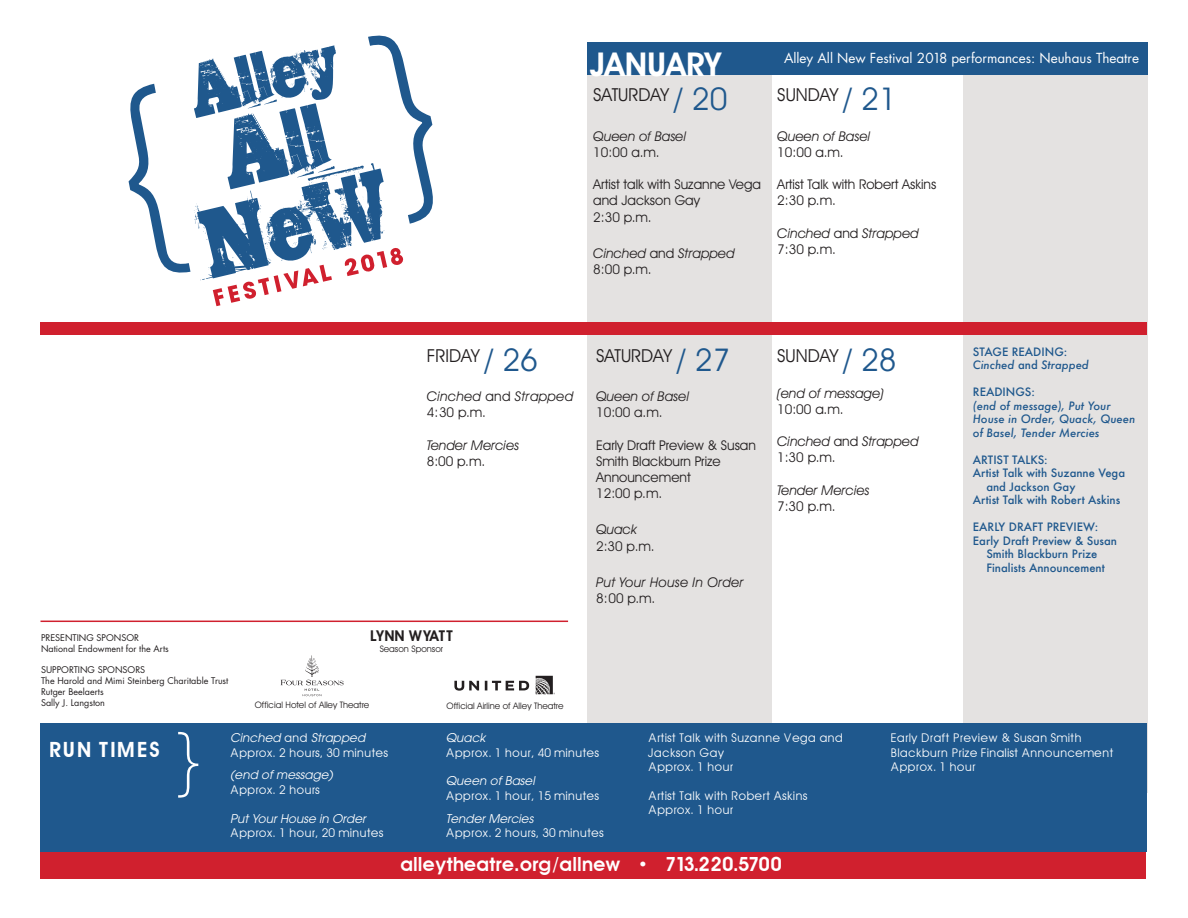
<style>
.page{position:relative;width:1188px;height:918px;background:#fff}
.page>*{position:absolute;margin:0;border:0;box-sizing:border-box;transform-origin:0 0}
.t1{font:600 33px "Avant Garde IT Cby BT";color:#fff}
.t2{font:600 21px "Avant Garde";letter-spacing:.055em;color:#fff}
.t3{font:600 19.5px "Avant Garde";color:#fff}
.t4{font:18px "Avant Garde IT Cby BT";color:#231f20}
.t5{font:600 15px "Avant Garde IT Cby BT";color:#231f20}
.t6{font:13.5px/16.2px "Avant Garde IT Cby BT";color:#231f20}
.t7{font:italic 13.5px/16.2px "Avant Garde IT Cby BT";color:#231f20}
.t8{font:13.5px "Futura";color:#fff}
.t9{font:italic 13.5px/16.2px "Avant Garde IT Cby BT";letter-spacing:.02em;color:#231f20}
.t10{font:12px/14.4px "Avant Garde";color:#fff}
.t11{font:italic 12px "Avant Garde";color:#fff}
.t12{font:500 11.25px/13.5px "Futura";color:#1f588d}
.t13{font:italic 500 11.25px/13.5px "Futura";color:#1f588d}
.t14{font:9px/10.8px "Futura";color:#231f20}
.t15{font:9px "Avant Garde IT Cby BT";color:#231f20}
.s1{font-size:31.5px;color:#1f588d}
.s2{font-style:normal}
.s3{font-style:italic}
</style>
<div class="page">
<div style="left:963px;top:48px;width:185px;height:745px;background:#e4e2e1"></div>
<div style="left:587px;top:48px;width:184px;height:745px;background:#e4e2e1"></div>
<div style="left:587px;top:42px;width:561px;height:33px;background:#1f588d"></div>
<div style="left:40px;top:322px;width:1108px;height:13px;background:#d0202e"></div>
<div style="left:40px;top:724px;width:1108px;height:128px;background:#1f588d"></div>
<svg style="left:178px;top:732px;width:20px;height:66px"></svg>
<div style="left:40px;top:852px;width:1106px;height:26px;background:#d0202e"></div>
<svg style="left:128px;top:35px;width:305px;height:271px"></svg>
<hr style="left:40px;top:621px;width:528px;height:1px;background:#d0202e">
<svg style="left:281px;top:656px;width:63px;height:40px"></svg>
<svg style="left:485px;top:681px;width:44px;height:9px"></svg>
<svg style="left:454px;top:681px;width:25px;height:10px"></svg>
<svg style="left:536px;top:676px;width:19px;height:19px"></svg>
<h1 class="t1" style="left:590px;top:44px;width:133px">JANUARY</h1>
<h3 class="t4" style="left:593px;top:84px;width:136px">SATURDAY <span class="s1">/ 20</span></h3>
<p class="t7" style="left:593px;top:128px;width:94px">Queen of Basel</p>
<p class="t6" style="left:593px;top:144px;width:68px">10:00 a.m.</p>
<p class="t6" style="left:593px;top:176px;width:169px">Artist talk with Suzanne Vega and Jackson Gay<br>2:30 p.m.</p>
<p class="t7" style="left:593px;top:245px;width:143px">Cinched <span class="s2">and</span> Strapped<br><span class="s2">8:00 p.m.</span></p>
<p class="t8" style="left:784px;top:49px;width:356px">Alley All New Festival 2018 performances: Neuhaus Theatre</p>
<h3 class="t4" style="left:777px;top:84px;width:121px">SUNDAY <span class="s1">/ 21</span></h3>
<p class="t7" style="left:777px;top:128px;width:94px">Queen of Basel</p>
<p class="t6" style="left:777px;top:144px;width:68px">10:00 a.m.</p>
<p class="t6" style="left:777px;top:176px;width:160px">Artist Talk with Robert Askins<br>2:30 p.m.</p>
<p class="t7" style="left:777px;top:225px;width:143px">Cinched <span class="s2">and</span> Strapped<br><span class="s2">7:30 p.m.</span></p>
<p class="t14" style="left:41px;top:632px;width:129px">PRESENTING SPONSOR<br>National Endowment for the Arts</p>
<p class="t14" style="left:41px;top:665px;width:189px">SUPPORTING SPONSORS<br>The Harold and Mimi Steinberg Charitable Trust<br>Rutger Beelaerts<br>Sally J. Langston</p>
<h3 class="t4" style="left:427px;top:344px;width:113px">FRIDAY <span class="s1">/ 26</span></h3>
<p class="t9" style="left:427px;top:388px;width:148px">Cinched <span class="s2">and</span> Strapped<br><span class="s2">4:30 p.m.</span></p>
<p class="t7" style="left:427px;top:437px;width:94px">Tender Mercies</p>
<p class="t6" style="left:427px;top:453px;width:60px">8:00 p.m.</p>
<p class="t5" style="left:370px;top:627px;width:84px">LYNN WYATT</p>
<p class="t15" style="left:380px;top:643px;width:65px">Season Sponsor</p>
<p class="t15" style="left:255px;top:700px;width:116px">Official Hotel of Alley Theatre</p>
<p class="t15" style="left:447px;top:700px;width:119px">Official Airline of Alley Theatre</p>
<h3 class="t4" style="left:596px;top:344px;width:136px">SATURDAY <span class="s1">/ 27</span></h3>
<p class="t7" style="left:596px;top:388px;width:94px">Queen of Basel</p>
<p class="t6" style="left:596px;top:404px;width:68px">10:00 a.m.</p>
<p class="t6" style="left:596px;top:437px;width:161px">Early Draft Preview &amp; Susan<br>Smith Blackburn Prize<br>Announcement<br>12:00 p.m.</p>
<p class="t7" style="left:596px;top:521px;width:42px">Quack</p>
<p class="t6" style="left:596px;top:538px;width:60px">2:30 p.m.</p>
<p class="t9" style="left:596px;top:574px;width:149px">Put Your House In Order</p>
<p class="t6" style="left:596px;top:590px;width:61px">8:00 p.m.</p>
<h3 class="t4" style="left:777px;top:344px;width:121px">SUNDAY <span class="s1">/ 28</span></h3>
<p class="t7" style="left:777px;top:385px;width:108px">(end of message)</p>
<p class="t6" style="left:777px;top:401px;width:68px">10:00 a.m.</p>
<p class="t7" style="left:777px;top:433px;width:143px">Cinched <span class="s2">and</span> Strapped<br><span class="s2">1:30 p.m.</span></p>
<p class="t7" style="left:777px;top:482px;width:94px">Tender Mercies</p>
<p class="t6" style="left:777px;top:498px;width:60px">7:30 p.m.</p>
<p class="t12" style="left:973px;top:345px;width:118px">STAGE READING:<br><span class="s3">Cinched</span> and <span class="s3">Strapped</span></p>
<p class="t12" style="left:973px;top:385px;width:64px">READINGS:</p>
<p class="t13" style="left:973px;top:399px;width:164px">(end of message), Put Your<br>House in Order, Quack, Queen of Basel, Tender Mercies</p>
<p class="t12" style="left:973px;top:453px;width:76px">ARTIST TALKS:</p>
<p class="t12" style="left:973px;top:466px;width:154px">Artist Talk with Suzanne Vega</p>
<p class="t12" style="left:986px;top:480px;width:91px">and Jackson Gay</p>
<p class="t12" style="left:973px;top:493px;width:149px">Artist Talk with Robert Askins</p>
<p class="t12" style="left:973px;top:520px;width:127px">EARLY DRAFT PREVIEW:</p>
<p class="t12" style="left:973px;top:534px;width:146px">Early Draft Preview &amp; Susan</p>
<p class="t12" style="left:986px;top:547px;width:113px">Smith Blackburn Prize</p>
<p class="t12" style="left:986px;top:561px;width:120px">Finalists Announcement</p>
<p class="t10" style="left:230px;top:731px;width:159px"><span class="s3">Cinched</span> and <span class="s3">Strapped<br></span>Approx. 2 hours, 30 minutes</p>
<p class="t11" style="left:230px;top:768px;width:104px">(end of message)</p>
<p class="t10" style="left:230px;top:782px;width:91px">Approx. 2 hours</p>
<p class="t11" style="left:230px;top:811px;width:137px">Put Your House in Order</p>
<p class="t10" style="left:230px;top:825px;width:155px">Approx. 1 hour, 20 minutes</p>
<p class="t11" style="left:446px;top:731px;width:41px">Quack</p>
<p class="t10" style="left:446px;top:745px;width:155px">Approx. 1 hour, 40 minutes</p>
<p class="t11" style="left:446px;top:774px;width:90px">Queen of Basel</p>
<p class="t10" style="left:446px;top:788px;width:155px">Approx. 1 hour, 15 minutes</p>
<p class="t11" style="left:446px;top:811px;width:89px">Tender Mercies</p>
<p class="t10" style="left:446px;top:825px;width:159px">Approx. 2 hours, 30 minutes</p>
<h2 class="t2" style="left:49px;top:736px;width:112px">RUN TIMES</h2>
<p class="t10" style="left:648px;top:731px;width:197px">Artist Talk with Suzanne Vega and<br>Jackson Gay<br>Approx. 1 hour</p>
<p class="t10" style="left:648px;top:788px;width:161px">Artist Talk with Robert Askins<br>Approx. 1 hour</p>
<h3 class="t3" style="left:400px;top:852px;width:383px">alleytheatre.org/allnew • 713.220.5700</h3>
<p class="t10" style="left:891px;top:731px;width:224px">Early Draft Preview &amp; Susan Smith<br>Blackburn Prize Finalist Announcement<br>Approx. 1 hour</p>
</div>
